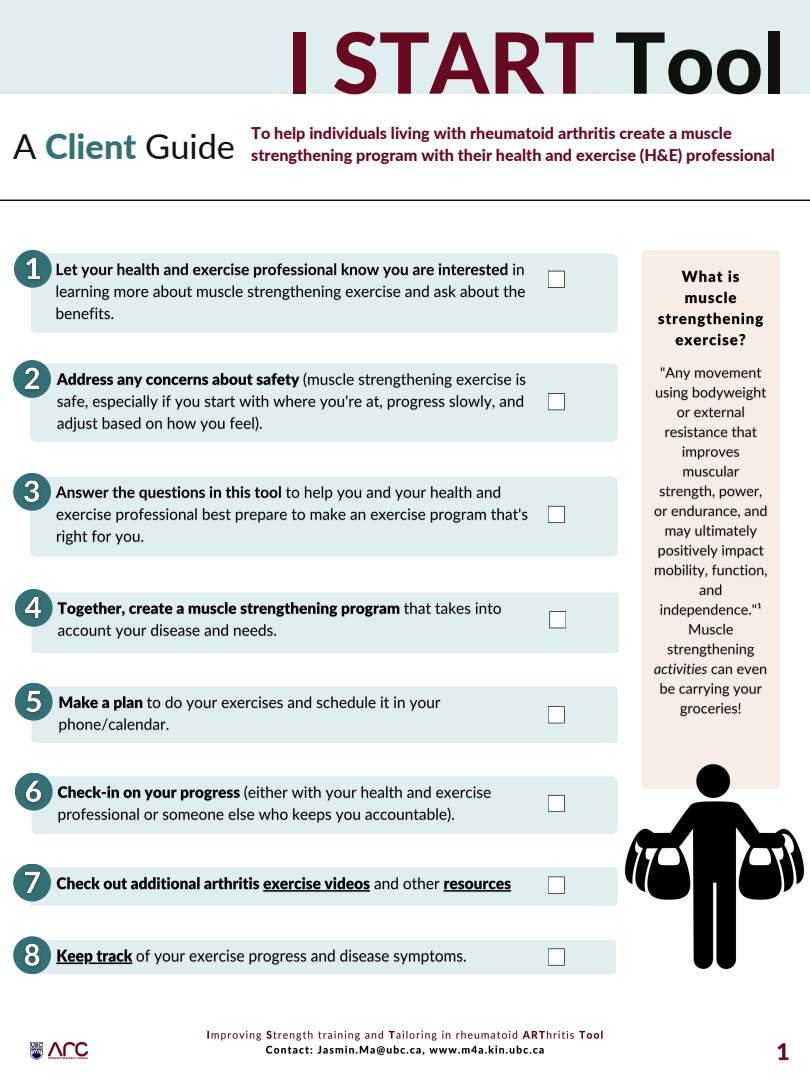
<style>
.page{position:relative;width:810px;height:1080px;background:#fff}
.page>*{position:absolute;margin:0;border:0;box-sizing:border-box;transform-origin:0 0}
.t1{font:800 84.38px "Lato";color:#680922}
.t2{font:34.38px "Lato";color:#10100f}
.t3{font:800 16.19px "Lato";color:#680922}
.s1{font-weight:800;color:#347176}
.s2{color:#10100f}
</style>
<div class="page">
<div style="left:0;top:0;width:810px;height:94px;background:#e0eeef"></div>
<hr style="left:0;top:200px;width:810px;height:1px;background:#000">
<img style="left:30px;top:1042px;width:13px;height:18px">
<img style="left:49px;top:1042px;width:38px;height:18px">
<div style="left:32px;top:776px;width:586px;height:58px;background:#e0eeef;border-radius:6px"></div>
<div style="left:15px;top:773px;width:38px;height:38px;background:#347176;border-radius:50%"></div>
<img style="left:20px;top:773px;width:28px;height:37px">
<img style="left:57px;top:785px;width:434px;height:38px">
<svg style="left:548px;top:795px;width:17px;height:17px"></svg>
<div style="left:30px;top:364px;width:588px;height:78px;background:#e0eeef;border-radius:6px"></div>
<div style="left:13px;top:360px;width:38px;height:38px;background:#347176;border-radius:50%"></div>
<img style="left:18px;top:361px;width:28px;height:36px">
<img style="left:56px;top:372px;width:470px;height:60px">
<svg style="left:548px;top:393px;width:17px;height:17px"></svg>
<div style="left:30px;top:476px;width:588px;height:81px;background:#e0eeef;border-radius:6px"></div>
<div style="left:13px;top:473px;width:38px;height:38px;background:#347176;border-radius:50%"></div>
<img style="left:18px;top:474px;width:28px;height:36px">
<img style="left:55px;top:486px;width:473px;height:60px">
<svg style="left:548px;top:506px;width:17px;height:17px"></svg>
<div style="left:32px;top:592px;width:587px;height:61px;background:#e0eeef;border-radius:3px"></div>
<div style="left:15px;top:589px;width:38px;height:38px;background:#347176;border-radius:50%"></div>
<img style="left:19px;top:590px;width:29px;height:35px">
<img style="left:57px;top:602px;width:444px;height:37px">
<svg style="left:549px;top:611px;width:17px;height:17px"></svg>
<div style="left:32px;top:686px;width:586px;height:57px;background:#e0eeef;border-radius:3px"></div>
<div style="left:15px;top:683px;width:38px;height:38px;background:#347176;border-radius:50%"></div>
<img style="left:20px;top:683px;width:27px;height:37px">
<img style="left:59px;top:696px;width:382px;height:37px">
<svg style="left:548px;top:706px;width:17px;height:17px"></svg>
<div style="left:30px;top:940px;width:586px;height:34px;background:#e0eeef;border-radius:3px"></div>
<div style="left:13px;top:936px;width:38px;height:38px;background:#347176;border-radius:50%"></div>
<img style="left:18px;top:937px;width:28px;height:36px">
<img style="left:56px;top:949px;width:410px;height:16px">
<svg style="left:548px;top:948px;width:17px;height:18px"></svg>
<div style="left:30px;top:867px;width:588px;height:39px;background:#e0eeef;border-radius:3px"></div>
<div style="left:13px;top:864px;width:38px;height:37px;background:#347176;border-radius:50%"></div>
<img style="left:18px;top:864px;width:28px;height:36px">
<img style="left:56px;top:877px;width:456px;height:16px">
<svg style="left:548px;top:876px;width:17px;height:18px"></svg>
<img style="left:777px;top:1043px;width:12px;height:19px">
<img style="left:207px;top:1030px;width:396px;height:26px">
<div style="left:641px;top:250px;width:139px;height:539px;background:#f6ede6;border-radius:5px"></div>
<img style="left:613px;top:754px;width:192px;height:216px">
<img style="left:658px;top:270px;width:105px;height:76px">
<img style="left:654px;top:367px;width:113px;height:350px">
<div style="left:31px;top:253px;width:587px;height:80px;background:#e0eeef;border-radius:6px"></div>
<div style="left:14px;top:250px;width:38px;height:38px;background:#347176;border-radius:50%"></div>
<img style="left:56px;top:263px;width:469px;height:57px">
<img style="left:19px;top:251px;width:27px;height:36px">
<svg style="left:548px;top:271px;width:17px;height:17px"></svg>
<p class="t2" style="left:13px;top:125px;width:223px">A <span class="s1">Client</span> Guide</p>
<p class="t1" style="left:287px;top:10px;width:499px">I START <span class="s2">Tool</span></p>
<p class="t3" style="left:251px;top:123px;width:482px">To help individuals living with rheumatoid arthritis create a muscle</p>
<p class="t3" style="left:251px;top:145px;width:525px">strengthening program with their health and exercise (H&amp;E) professional</p>
</div>
